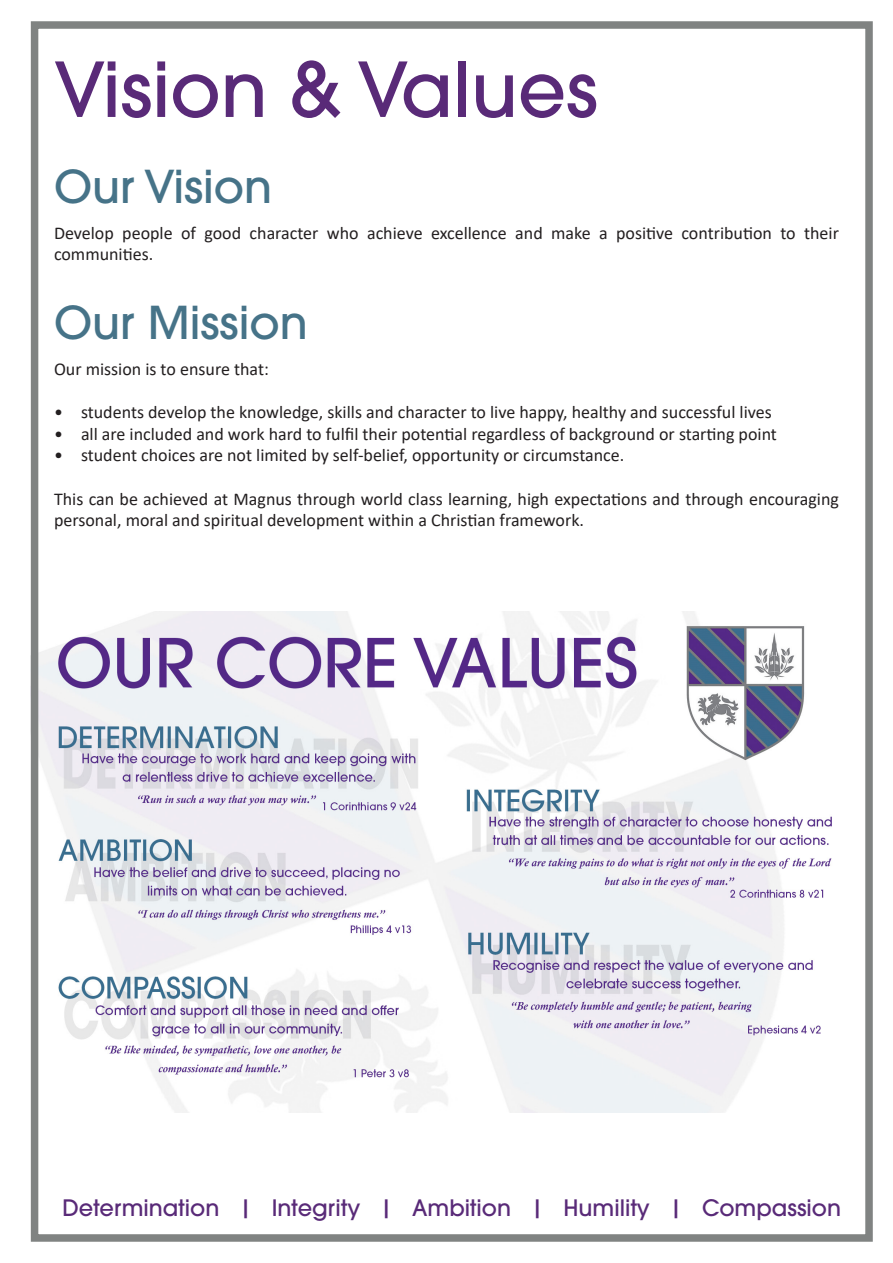
<style>
.page{position:relative;width:893px;height:1263px;background:#fff}
.page>*{position:absolute;margin:0;border:0;box-sizing:border-box;transform-origin:0 0}
.t1{font:500 75px "ITC Avant Garde Pro";color:#592a78}
.t2{font:500 45px "ITC Avant Garde Pro";color:#467388}
.t3{font:500 22.5px "ITC Avant Garde Pro";color:#592a78}
.t4{font:18px/21.6px "Calibri";color:#231f20}
</style>
<div class="page">
<img style="left:40px;top:611px;width:792px;height:502px">
<div style="left:31px;top:21px;width:842px;height:1221px;border:8px solid #808382"></div>
<p class="t1" style="left:54px;top:42px;width:545px">Vision &amp; Values</p>
<p class="t2" style="left:54px;top:158px;width:220px">Our Vision</p>
<p class="t4" style="left:54px;top:222px;width:786px">Develop people of good character who achieve excellence and make a positive contribution to their communities.</p>
<p class="t2" style="left:54px;top:294px;width:255px">Our Mission</p>
<p class="t4" style="left:54px;top:358px;width:216px">Our mission is to ensure that:</p>
<p class="t4" style="left:54px;top:401px;width:719px">• students develop the knowledge, skills and character to live happy, healthy and successful lives</p>
<p class="t4" style="left:54px;top:422px;width:724px">• all are included and work hard to fulfil their potential regardless of background or starting point</p>
<p class="t4" style="left:54px;top:444px;width:572px">• student choices are not limited by self-belief, opportunity or circumstance.</p>
<p class="t4" style="left:54px;top:487px;width:786px">This can be achieved at Magnus through world class learning, high expectations and through encouraging personal, moral and spiritual development within a Christian framework.</p>
<p class="t3" style="left:62px;top:1193px;width:780px">Determination | Integrity | Ambition | Humility | Compassion</p>
</div>
